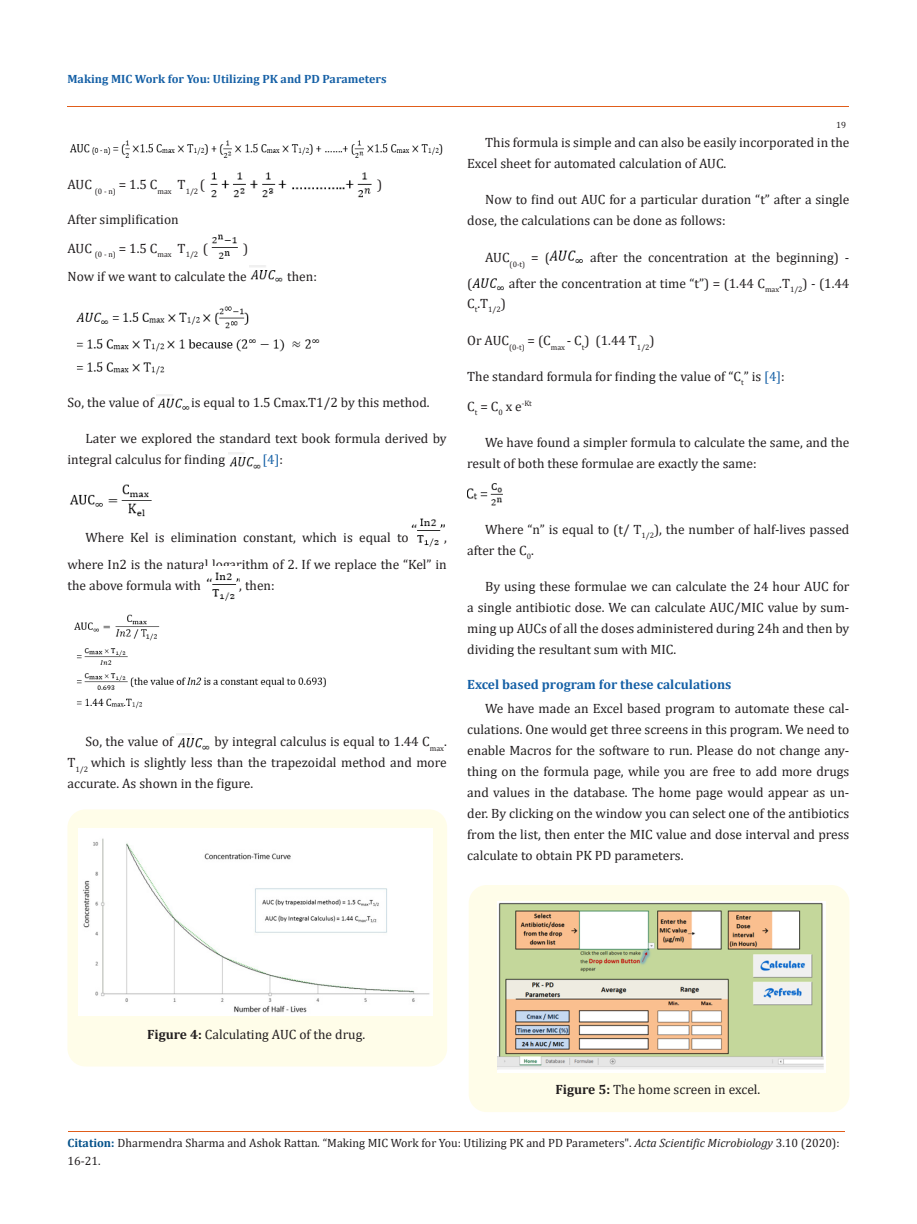
<style>
.page{position:relative;width:917px;height:1224px;background:#fff}
.page>*{position:absolute;margin:0;border:0;box-sizing:border-box;transform-origin:0 0}
.t1{font:13.5px/21px "Cambria";color:#231f20}
.t2{font:700 13.5px "Cambria";color:#1560a6}
.t3{font:13.5px "Cambria";color:#1560a6}
.t4{font:12px/18px "Cambria";color:#231f20}
.t5{font:700 12px "Cambria";color:#1560a6}
.t6{font:9px "Cambria";color:#231f20}
.t7{font:7.8px "Cambria";color:#231f20}
.s1{color:#231f20}
.s2{color:#1560a6}
.s3{font-weight:700}
.s4{font-weight:700;color:#035089}
.s5{font-style:italic}
</style>
<div class="page">
<hr style="left:67px;top:106px;width:782px;height:1px;background:#e05d1a">
<img style="left:70px;top:140px;width:373px;height:18px">
<img style="left:210px;top:172px;width:162px;height:26px">
<img style="left:211px;top:234px;width:27px;height:25px">
<img style="left:250px;top:266px;width:33px;height:16px">
<img style="left:76px;top:306px;width:244px;height:69px">
<img style="left:157px;top:394px;width:33px;height:16px">
<img style="left:228px;top:453px;width:33px;height:16px">
<img style="left:70px;top:484px;width:82px;height:33px">
<img style="left:411px;top:518px;width:33px;height:29px">
<img style="left:206px;top:572px;width:33px;height:29px">
<img style="left:74px;top:614px;width:252px;height:95px">
<img style="left:177px;top:734px;width:33px;height:16px">
<div style="left:67px;top:809px;width:380px;height:257px;background:#fffde9;border-radius:18px"></div>
<img style="left:79px;top:829px;width:354px;height:187px">
<img style="left:550px;top:250px;width:33px;height:13px">
<img style="left:472px;top:278px;width:32px;height:13px">
<img style="left:467px;top:483px;width:36px;height:23px">
<div style="left:468px;top:885px;width:381px;height:227px;background:#fffde9;border-radius:18px"></div>
<img style="left:498px;top:902px;width:327px;height:170px">
<hr style="left:69px;top:1132px;width:776px;height:1px;background:#e05d1a">
<p class="t5" style="left:67px;top:70px;width:320px">Making MIC Work for You: Utilizing PK and PD Parameters</p>
<p class="t7" style="left:67px;top:186px;width:139px"><sup>AUC</sup> (0 - n) <sup>=</sup> <sup>1.5</sup> <sup>C</sup>max <sup>T</sup>1/2 <sup>(</sup></p>
<p class="t1" style="left:377px;top:174px;width:7px">)</p>
<p class="t1" style="left:67px;top:209px;width:113px">After simplification</p>
<p class="t7" style="left:67px;top:250px;width:142px"><sup>AUC</sup> (0 - n) <sup>=</sup> <sup>1.5</sup> <sup>C</sup>max <sup>T</sup>1/2 <sup>(</sup></p>
<p class="t1" style="left:243px;top:238px;width:7px">)</p>
<p class="t1" style="left:67px;top:266px;width:181px">Now if we want to calculate the</p>
<p class="t1" style="left:287px;top:266px;width:31px">then:</p>
<p class="t1" style="left:67px;top:392px;width:88px">So, the value of</p>
<p class="t1" style="left:191px;top:392px;width:240px">is equal to 1.5 Cmax.T1/2 by this method.</p>
<p class="t1" style="left:67px;top:428px;width:381px;text-indent:18px">Later we explored the standard text book formula derived by integral calculus for finding</p>
<p class="t3" style="left:262px;top:451px;width:22px">[4]<span class="s1">:</span></p>
<p class="t6" style="left:836px;top:120px;width:11px">19</p>
<p class="t1" style="left:467px;top:132px;width:384px;text-indent:18px">This formula is simple and can also be easily incorporated in the<br>Excel sheet for automated calculation of AUC.</p>
<p class="t1" style="left:467px;top:189px;width:384px;text-indent:18px">Now to find out AUC for a particular duration “t” after a single dose, the calculations can be done as follows:</p>
<p class="t1" style="left:485px;top:247px;width:66px">AUC<sub>(0-t)</sub> = (</p>
<p class="t1" style="left:590px;top:247px;width:260px">after the concentration at the beginning) -</p>
<p class="t1" style="left:467px;top:272px;width:7px">(</p>
<p class="t1" style="left:509px;top:272px;width:342px">after the concentration at time “t”) = (1.44 C<sub>max</sub>.T<sub>1/2</sub>) - (1.44</p>
<p class="t1" style="left:467px;top:293px;width:40px">C<sub>t</sub>.T<sub>1/2</sub>)</p>
<p class="t1" style="left:467px;top:330px;width:189px">Or AUC<sub>(0-t)</sub> = (C<sub>max</sub> - C<sub>t</sub>) (1.44 T<sub>1/2</sub>)</p>
<p class="t1" style="left:467px;top:365px;width:319px">The standard formula for finding the value of “C<sub>t</sub>” is <span class="s2">[4]</span>:</p>
<p class="t1" style="left:467px;top:395px;width:66px">C<sub>t</sub> = C<sub>0</sub> x e<sup>-Kt</sup></p>
<p class="t1" style="left:467px;top:431px;width:383px;text-indent:18px">We have found a simpler formula to calculate the same, and the result of both these formulae are exactly the same:</p>
<p class="t1" style="left:85px;top:527px;width:325px">Where Kel is elimination constant, which is equal to</p>
<p class="t1" style="left:67px;top:524px;width:381px;line-height:27px;text-align:right">,<br>where In2 is the natural logarithm of 2. If we replace the “Kel” in</p>
<p class="t1" style="left:67px;top:575px;width:135px">the above formula with</p>
<p class="t1" style="left:239px;top:575px;width:37px">, then:</p>
<p class="t1" style="left:85px;top:731px;width:89px">So, the value of</p>
<p class="t1" style="left:67px;top:731px;width:381px;text-align:justify;text-indent:147px">by integral calculus is equal to 1.44 C<sub>max</sub>.<br>T<sub>1/2</sub> which is slightly less than the trapezoidal method and more accurate. As shown in the figure.</p>
<p class="t1" style="left:467px;top:518px;width:384px;text-indent:18px">Where “n” is equal to (t/ T<sub>1/2</sub>), the number of half-lives passed after the C<sub>0</sub>.</p>
<p class="t1" style="left:467px;top:575px;width:384px;text-align:justify;text-indent:18px">By using these formulae we can calculate the 24 hour AUC for a single antibiotic dose. We can calculate AUC/MIC value by sum&shy;ming up AUCs of all the doses administered during 24h and then by dividing the resultant sum with MIC.</p>
<p class="t2" style="left:467px;top:675px;width:266px">Excel based program for these calculations</p>
<p class="t1" style="left:467px;top:698px;width:384px;text-align:justify;text-indent:18px">We have made an Excel based program to automate these cal&shy;culations. One would get three screens in this program. We need to enable Macros for the software to run. Please do not change any&shy;thing on the formula page, while you are free to add more drugs and values in the database. The home page would appear as un&shy;der. By clicking on the window you can select one of the antibiotics from the list, then enter the MIC value and dose interval and press calculate to obtain PK PD parameters.</p>
<p class="t1" style="left:147px;top:1024px;width:219px"><span class="s3">Figure 4:</span> Calculating AUC of the drug.</p>
<p class="t1" style="left:555px;top:1079px;width:206px"><span class="s3">Figure 5:</span> The home screen in excel.</p>
<p class="t4" style="left:68px;top:1133px;width:773px"><span class="s4">Citation:</span> Dharmendra Sharma and Ashok Rattan<span class="s5">.</span> “Making MIC Work for You: Utilizing PK and PD Parameters". <span class="s5">Acta Scientific Microbiology</span> 3.10 (2020):<br>16-21.</p>
</div>
